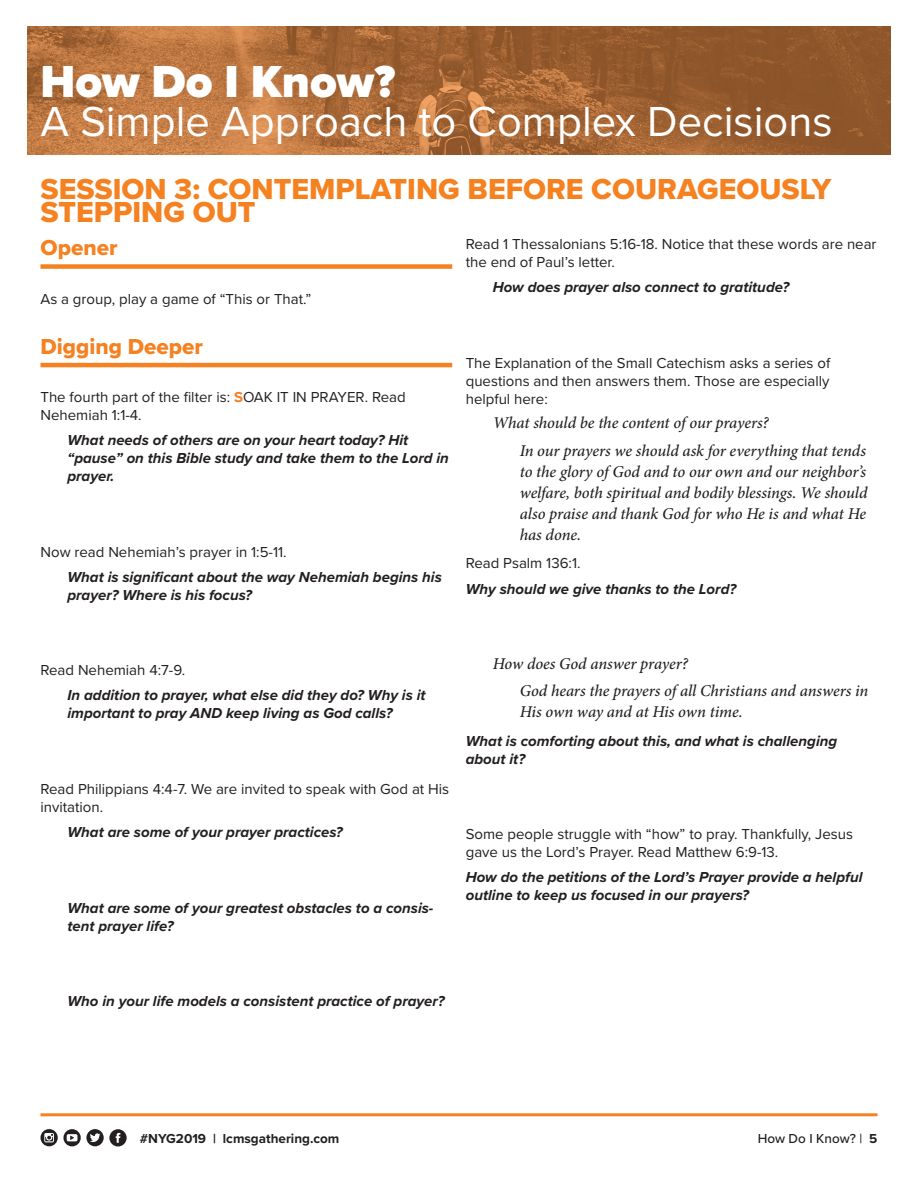
<style>
.page{position:relative;width:918px;height:1188px;background:#fff}
.page>*{position:absolute;margin:0;border:0;box-sizing:border-box;transform-origin:0 0}
.t1{font:900 46.5px "Proxima Nova";color:#fff}
.t2{font:43.5px "Proxima Nova";color:#fff}
.t3{font:30px/22.5px "Proxima Nova Extrabld";color:#f58120}
.t4{font:22.5px "Proxima Nova Extrabld";color:#f58120}
.t5{font:italic 500 16.5px/21px "Minion Pro";letter-spacing:-.005em;color:#231f20}
.t6{font:italic 700 15px/18px "Proxima Nova";color:#231f20}
.t7{font:15px/18px "Proxima Nova";color:#231f20}
.t8{font:700 13.5px "Proxima Nova";color:#231f20}
.t9{font:500 13.5px "Proxima Nova";color:#231f20}
.s1{font-weight:700;color:#f58120}
.s2{font-weight:700}
</style>
<div class="page">
<img style="left:27px;top:27px;width:864px;height:127px">
<hr style="left:40px;top:1113px;width:838px;height:3px;background:#f58120">
<svg style="left:40px;top:1129px;width:87px;height:17px"></svg>
<div style="left:40px;top:264px;width:412px;height:5px;background:#f58120"></div>
<hr style="left:40px;top:363px;width:412px;height:4px;background:#f58120">
<h1 class="t1" style="left:40px;top:47px;width:356px">How Do I Know?</h1>
<h2 class="t2" style="left:40px;top:89px;width:794px">A Simple Approach to Complex Decisions</h2>
<h3 class="t3" style="left:40px;top:178px;width:792px">SESSION 3: CONTEMPLATING BEFORE COURAGEOUSLY<br>STEPPING OUT</h3>
<h3 class="t4" style="left:40px;top:231px;width:78px">Opener</h3>
<p class="t7" style="left:40px;top:289px;width:272px">As a group, play a game of “This or That.”</p>
<h3 class="t4" style="left:40px;top:330px;width:164px">Digging Deeper</h3>
<p class="t7" style="left:40px;top:388px;width:367px">The fourth part of the filter is: <span class="s1">S</span>OAK IT IN PRAYER. Read<br>Nehemiah 1:1-4.</p>
<p class="t6" style="left:68px;top:431px;width:383px">What needs of others are on your heart today? Hit “pause” on this Bible study and take them to the Lord in prayer.</p>
<p class="t7" style="left:466px;top:235px;width:412px">Read 1 Thessalonians 5:16-18. Notice that these words are near the end of Paul’s letter.</p>
<p class="t6" style="left:493px;top:278px;width:298px">How does prayer also connect to gratitude?</p>
<p class="t7" style="left:466px;top:353px;width:366px;text-align:justify">The Explanation of the Small Catechism asks a series of questions and then answers them. Those are especially helpful here:</p>
<p class="t5" style="left:520px;top:409px;width:348px;line-height:27.8px;text-indent:-27px">What should be the content of our prayers?<br>In our prayers we should ask for everything that tends</p>
<p class="t5" style="left:520px;top:461px;width:349px;text-align:justify">to the glory of God and to our own and our neighbor’s welfare, both spiritual and bodily blessings. We should also praise and thank God for who He is and what He has done.</p>
<p class="t7" style="left:466px;top:554px;width:116px">Read Psalm 136:1.</p>
<p class="t6" style="left:466px;top:579px;width:272px">Why should we give thanks to the Lord?</p>
<p class="t7" style="left:40px;top:542px;width:248px">Now read Nehemiah’s prayer in 1:5-11.</p>
<p class="t6" style="left:68px;top:568px;width:376px">What is significant about the way Nehemiah begins his prayer? Where is his focus?</p>
<p class="t7" style="left:40px;top:661px;width:146px">Read Nehemiah 4:7-9.</p>
<p class="t6" style="left:68px;top:686px;width:360px">In addition to prayer, what else did they do? Why is it important to pray AND keep living as God calls?</p>
<p class="t7" style="left:40px;top:779px;width:410px">Read Philippians 4:4-7. We are invited to speak with God at His invitation.</p>
<p class="t6" style="left:68px;top:823px;width:277px">What are some of your prayer practices?</p>
<p class="t6" style="left:68px;top:898px;width:367px">What are some of your greatest obstacles to a consis&shy;tent prayer life?</p>
<p class="t5" style="left:520px;top:649px;width:350px;line-height:27.8px;text-indent:-27px">How does God answer prayer?<br>God hears the prayers of all Christians and answers in</p>
<p class="t5" style="left:520px;top:701px;width:224px">His own way and at His own time.</p>
<p class="t6" style="left:466px;top:731px;width:373px">What is comforting about this, and what is challenging about it?</p>
<p class="t7" style="left:466px;top:824px;width:389px">Some people struggle with “how” to pray. Thankfully, Jesus gave us the Lord’s Prayer. Read Matthew 6:9-13.</p>
<p class="t6" style="left:466px;top:868px;width:398px">How do the petitions of the Lord’s Prayer provide a helpful outline to keep us focused in our prayers?</p>
<p class="t6" style="left:68px;top:992px;width:379px">Who in your life models a consistent practice of prayer?</p>
<p class="t8" style="left:140px;top:1129px;width:201px">#NYG2019 | lcmsgathering.com</p>
<p class="t9" style="left:758px;top:1129px;width:121px">How Do I Know? | <span class="s2">5</span></p>
</div>
